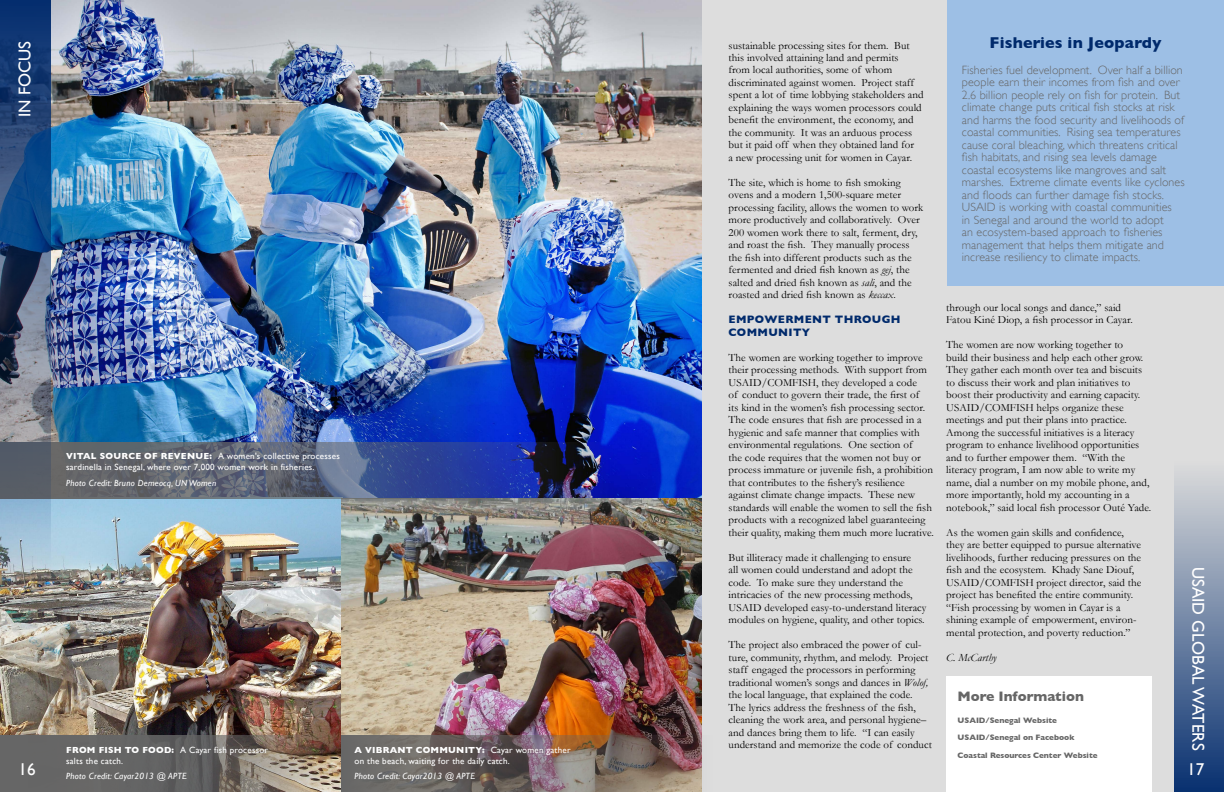
<style>
.page{position:relative;width:1224px;height:792px;background:#ddd}
.page>*{position:absolute;margin:0;border:0;box-sizing:border-box;transform-origin:0 0}
.t1{font:17.1px "Gill Sans";color:#fff}
.t2{font:700 16px "Gill Sans";letter-spacing:.01em;color:#002a6c}
.t3{font:700 14px "Gill Sans";letter-spacing:-.005em;color:#666}
.t4{font:300 12px/12.5px "Gill Sans";letter-spacing:.01em;color:#666}
.t5{font:11px/12.5px "Garamond";letter-spacing:.005em;color:#000}
.t6{font:700 11px/12.5px "Gill Sans";letter-spacing:.03em;color:#002a6c}
.t7{font:italic 11px "Garamond";letter-spacing:.005em;color:#000}
.t8{font:9px/11px "Gill Sans";letter-spacing:.025em;color:#fff}
.t9{font:italic 9px "Gill Sans";letter-spacing:.025em;color:#fff}
.t10{font:700 8px/17.5px "Gill Sans";letter-spacing:-.005em;color:#666}
.s1{font-style:italic}
.s2{font-weight:700}
</style>
<div class="page">
<img style="left:0;top:0;width:701px;height:792px">
<svg style="left:1174px;top:476px;width:50px;height:316px;background:#6c82a3"></svg>
<img style="left:342px;top:498px;width:359px;height:238px">
<svg style="left:0;top:736px;width:328px;height:56px;background:#706b67"></svg>
<svg style="left:51px;top:442px;width:561px;height:57px;background:#49547e"></svg>
<img style="left:342px;top:736px;width:360px;height:56px">
<div style="left:948px;top:0;width:276px;height:285px;background:#9dbfe5"></div>
<div style="left:946px;top:677px;width:206px;height:115px;background:#fff"></div>
<img style="left:0;top:0;width:51px;height:706px">
<h1 class="t1" style="left:15px;top:117px;width:78px;rotate:-90deg">IN FOCUS</h1>
<p class="t5" style="left:729px;top:39px;width:197px">sustainable processing sites for them. But this involved attaining land and permits<br>from local authorities, some of whom discriminated against women. Project staff spent a lot of time lobbying stakeholders and explaining the ways women processors could benefit the environment, the economy, and the community. It was an arduous process but it paid off when they obtained land for<br>a new processing unit for women in Cayar.</p>
<p class="t5" style="left:729px;top:176px;width:196px">The site, which is home to fish smoking ovens and a modern 1,500-square meter processing facility, allows the women to work more productively and collaboratively. Over 200 women work there to salt, ferment, dry, and roast the fish. They manually process the fish into different products such as the fermented and dried fish known as <span class="s1">gej</span>, the salted and dried fish known as <span class="s1">sali</span>, and the roasted and dried fish known as <span class="s1">keccax</span>.</p>
<p class="t6" style="left:729px;top:313px;width:174px">EMPOWERMENT THROUGH<br>COMMUNITY</p>
<p class="t5" style="left:729px;top:351px;width:207px">The women are working together to improve their processing methods. With support from USAID/COMFISH, they developed a code<br>of conduct to govern their trade, the first of<br>its kind in the women’s fish processing sector.<br>The code ensures that fish are processed in a hygienic and safe manner that complies with environmental regulations. One section of<br>the code requires that the women not buy or process immature or juvenile fish, a prohibition that contributes to the fishery’s resilience against climate change impacts. These new standards will enable the women to sell the fish products with a recognized label guaranteeing their quality, making them much more lucrative.</p>
<p class="t5" style="left:729px;top:551px;width:199px">But illiteracy made it challenging to ensure<br>all women could understand and adopt the code. To make sure they understand the intricacies of the new processing methods, USAID developed easy-to-understand literacy modules on hygiene, quality, and other topics.</p>
<p class="t5" style="left:729px;top:639px;width:205px">The project also embraced the power of cul&shy;ture, community, rhythm, and melody. Project staff engaged the processors in performing traditional women’s songs and dances in <span class="s1">Wolof, </span>the local language, that explained the code.<br>The lyrics address the freshness of the fish, cleaning the work area, and personal hygiene– and dances bring them to life. “I can easily understand and memorize the code of conduct</p>
<p class="t8" style="left:66px;top:451px;width:275px"><span class="s2">VITAL SOURCE OF REVENUE:</span> A women's collective processes sardinella in Senegal, where over 7,000 women work in fisheries.</p>
<p class="t9" style="left:66px;top:478px;width:152px">Photo Credit: Bruno Demeocq, UN Women</p>
<p class="t8" style="left:66px;top:744px;width:203px"><span class="s2">FROM FISH TO FOOD:</span> A Cayar fish processor salts the catch.</p>
<p class="t9" style="left:66px;top:771px;width:122px">Photo Credit: Cayar2013 @ APTE</p>
<p class="t8" style="left:355px;top:744px;width:218px"><span class="s2">A VIBRANT COMMUNITY:</span> Cayar women gather on the beach, waiting for the daily catch.</p>
<p class="t9" style="left:355px;top:771px;width:122px">Photo Credit: Cayar2013 @ APTE</p>
<h1 class="t1" style="left:19px;top:759px;width:19px">16</h1>
<p class="t2" style="left:990px;top:34px;width:173px">Fisheries in Jeopardy</p>
<p class="t4" style="left:962px;top:63px;width:224px">Fisheries fuel development. Over half a billion people earn their incomes from fish and over 2.6 billion people rely on fish for protein. But climate change puts critical fish stocks at risk and harms the food security and livelihoods of coastal communities. Rising sea temperatures cause coral bleaching, which threatens critical fish habitats, and rising sea levels damage coastal ecosystems like mangroves and salt marshes. Extreme climate events like cyclones and floods can further damage fish stocks.<br>USAID is working with coastal communities<br>in Senegal and around the world to adopt<br>an ecosystem-based approach to fisheries management that helps them mitigate and increase resiliency to climate impacts.</p>
<p class="t5" style="left:946px;top:301px;width:188px">through our local songs and dance,” said<br>Fatou Kiné Diop, a fish processor in Cayar.</p>
<p class="t5" style="left:946px;top:339px;width:206px">The women are now working together to<br>build their business and help each other grow.<br>They gather each month over tea and biscuits to discuss their work and plan initiatives to boost their productivity and earning capacity.<br>USAID/COMFISH helps organize these meetings and put their plans into practice.<br>Among the successful initiatives is a literacy program to enhance livelihood opportunities and to further empower them. “With the literacy program, I am now able to write my name, dial a number on my mobile phone, and, more importantly, hold my accounting in a notebook,” said local fish processor Outé Yade.</p>
<p class="t5" style="left:946px;top:526px;width:197px">As the women gain skills and confidence, they are better equipped to pursue alternative livelihoods, further reducing pressures on the fish and the ecosystem. Khady Sane Diouf, USAID/COMFISH project director, said the project has benefited the entire community. “Fish processing by women in Cayar is a shining example of empowerment, environ&shy;mental protection, and poverty reduction.”</p>
<p class="t7" style="left:946px;top:651px;width:52px">C. McCarthy</p>
<p class="t3" style="left:958px;top:688px;width:128px">More Information</p>
<p class="t10" style="left:958px;top:711px;width:141px">USAID/Senegal Website<br>USAID/Senegal on Facebook<br>Coastal Resources Center Website</p>
<h1 class="t1" style="left:1208px;top:567px;width:185px;rotate:90deg">USAID GLOBAL WATERS</h1>
<h1 class="t1" style="left:1187px;top:759px;width:19px">17</h1>
</div>
